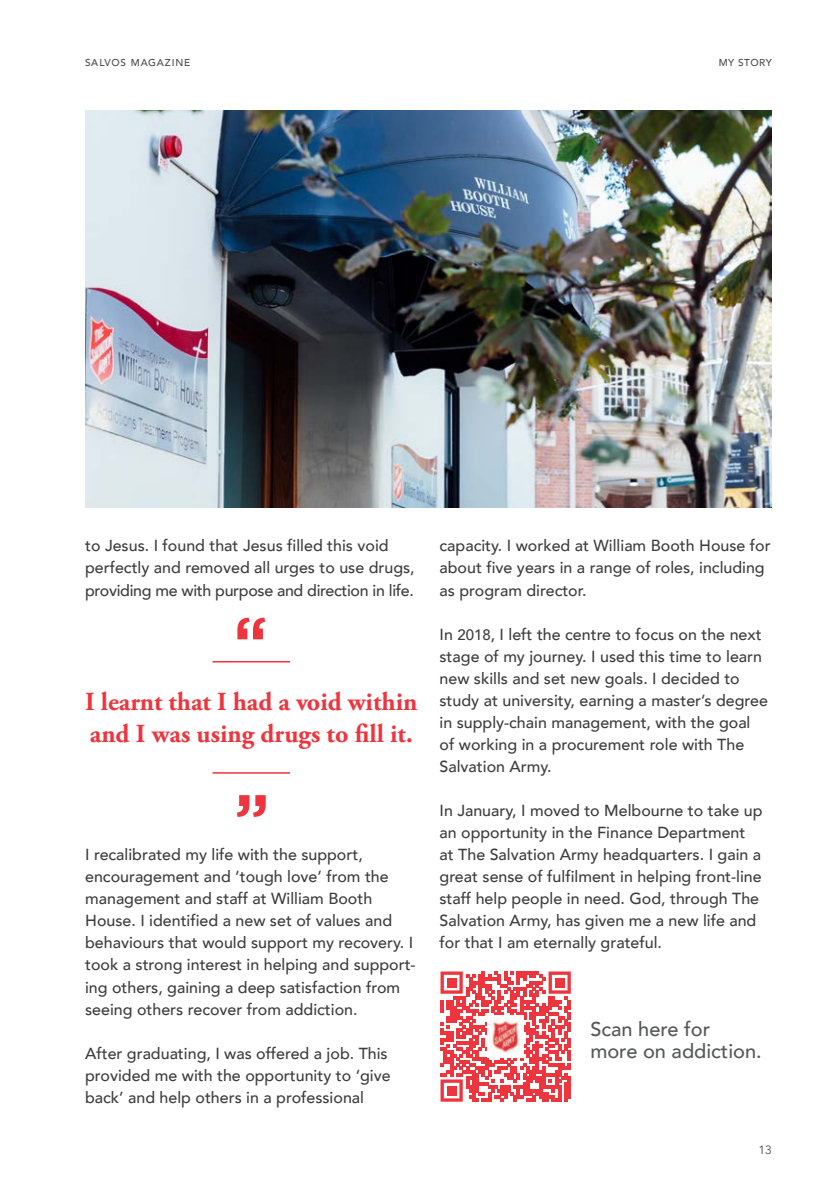
<style>
.page{position:relative;width:840px;height:1191px;background:#fff}
.page>*{position:absolute;margin:0;border:0;box-sizing:border-box;transform-origin:0 0}
.Pull_Quote_-_Grey{font:700 26px/32px "Adobe Garamond Pro";color:#ee343d}
.Salvos_Subhead{font:500 20px/22px "Avenir";color:#57585a}
.Body{font:500 16px/22px "Avenir";color:#3e3e3f}
.t1{font:12px "Avenir";color:#4b4c4d}
.Page_name_-_Right{font:500 10px "Avenir";letter-spacing:.08em;color:#4b4c4d}
.Page_name_-_Right-2{font:500 10px "Avenir";letter-spacing:.06em;color:#4b4c4d}
.s1{font-size:15px}
</style>
<div class="page">
<img style="left:85px;top:110px;width:686px;height:397px">
<svg style="left:237px;top:795px;width:28px;height:22px"></svg>
<hr style="left:212px;top:772px;width:78px;height:1px;background:#ee343d">
<hr style="left:212px;top:661px;width:78px;height:1px;background:#ee343d">
<svg style="left:237px;top:617px;width:28px;height:22px"></svg>
<div style="left:439px;top:970px;width:134px;height:132px;background:linear-gradient(to bottom,#fff,#fff)"></div>
<svg style="left:440px;top:971px;width:130px;height:130px"></svg>
<div style="left:446px;top:977px;width:10px;height:10px;background:#ee353d"></div>
<div style="left:554px;top:977px;width:10px;height:10px;background:#ee353d"></div>
<div style="left:446px;top:1085px;width:10px;height:10px;background:#ee353d"></div>
<img style="left:487px;top:1016px;width:36px;height:41px">
<p class="Page_name_-_Right" style="left:85px;top:54px;width:107px">SALVOS MAGAZINE</p>
<p class="Page_name_-_Right-2" style="left:718px;top:54px;width:55px">MY STORY</p>
<p class="Body" style="left:85px;top:534px;width:331px">to Jesus. I found that Jesus filled this void perfectly and removed all urges to use drugs, providing me with purpose and direction in life.</p>
<p class="Pull_Quote_-_Grey" style="left:85px;top:686px;width:333px">I learnt that I had a void within and I was using drugs to fill it.</p>
<p class="Body" style="left:85px;top:842px;width:332px">I recalibrated my life with the support, encouragement and ‘tough love’ from the management and staff at William Booth House. I identified a new set of values and behaviours that would support my recovery. I took a strong interest in helping and support&shy;ing others, gaining a deep satisfaction from seeing others recover from addiction.</p>
<p class="Body" style="left:85px;top:1041px;width:307px">After graduating, I was offered a job. This provided me with the opportunity to ‘give back’ and help others in a professional</p>
<p class="Body" style="left:439px;top:534px;width:332px">capacity. I worked at William Booth House for about five years in a range of roles, including as program director.</p>
<p class="Body" style="left:439px;top:622px;width:330px">In <span class="s1">2018</span>, I left the centre to focus on the next stage of my journey. I used this time to learn new skills and set new goals. I decided to study at university, earning a master’s degree in supply-chain management, with the goal of working in a procurement role with The Salvation Army.</p>
<p class="Body" style="left:439px;top:798px;width:324px">In January, I moved to Melbourne to take up an opportunity in the Finance Department at The Salvation Army headquarters. I gain a great sense of fulfilment in helping front-line staff help people in need. God, through The Salvation Army, has given me a new life and for that I am eternally grateful.</p>
<p class="Salvos_Subhead" style="left:590px;top:1016px;width:173px">Scan here for more on addiction.</p>
<p class="t1" style="left:758px;top:1142px;width:15px">13</p>
</div>
